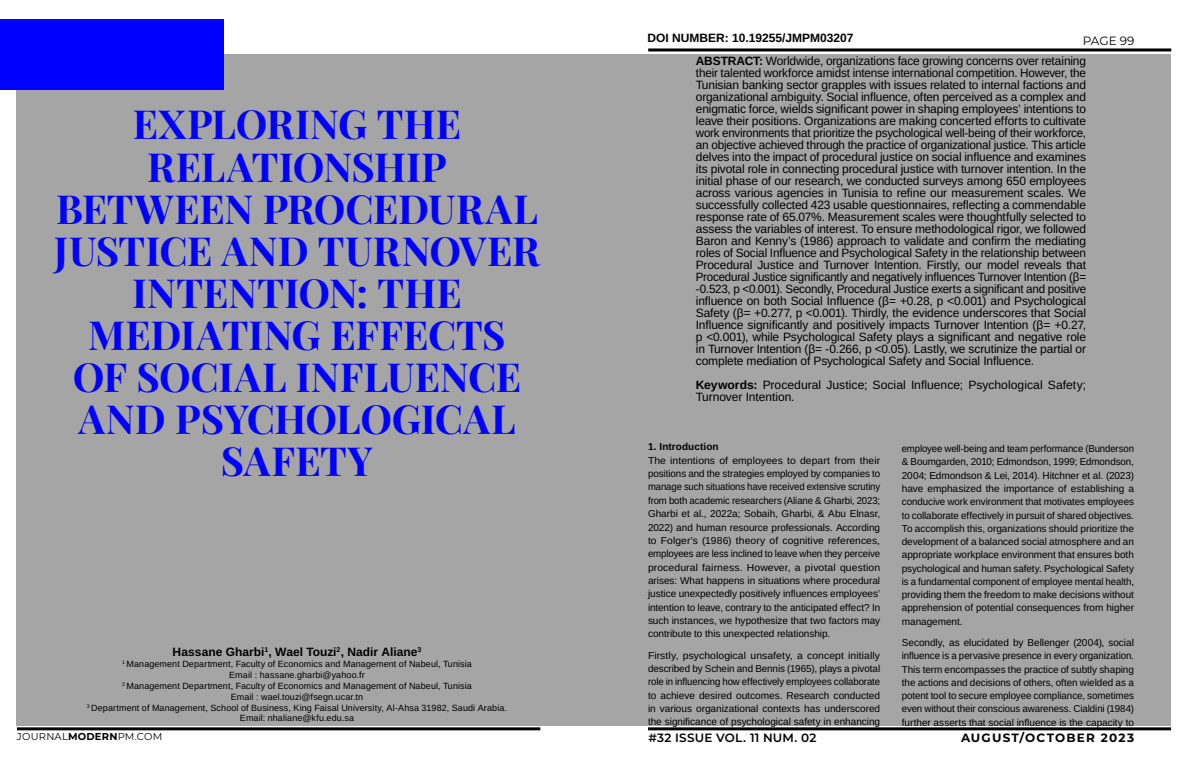
<style>
.page{position:relative;width:1188px;height:780px;background:#fff}
.page>*{position:absolute;margin:0;border:0;box-sizing:border-box;transform-origin:0 0}
.t1{font:700 40px/42px "Playfair Display";letter-spacing:-.005em;color:#00f;text-align:center}
.t2{font:12px/12px "Arimo";letter-spacing:-.005em;color:#000;text-align:justify}
.t3{font:700 12px "Arimo";color:#000}
.t4{font:600 12px "Montserrat";letter-spacing:.015em;color:#000}
.t5{font:700 12px "Montserrat";letter-spacing:.1em;color:#000}
.t6{font:12px "Montserrat";letter-spacing:-.005em;color:#000}
.t7{font:10px/13.3px "Arimo";letter-spacing:-.005em;color:#000;text-align:justify;scale:1.04 1}
.t8{font:10px/13.3px "Arimo";letter-spacing:-.005em;color:#000;text-align:justify;scale:.96 1}
.t9{font:10px/13.3px "Arimo";letter-spacing:-.005em;color:#000;text-align:justify}
.t10{font:10px "Montserrat";letter-spacing:.02em;color:#000}
.t11{font:700 10px "Arimo";letter-spacing:.01em;color:#000}
.t12{font:9px/10.8px "Arimo";letter-spacing:.01em;color:#000;text-align:center}
.s1{font-weight:700}
</style>
<div class="page">
<div style="left:17px;top:54px;width:1154px;height:671px;background:#a5a5a5"></div>
<hr style="left:648px;top:48px;width:523px;height:3px;background:#000">
<hr style="left:17px;top:726px;width:523px;height:3px;background:#000">
<div style="left:0;top:19px;width:224px;height:70px;background:#00f"></div>
<hr style="left:648px;top:726px;width:523px;height:3px;background:#000">
<h1 class="t1" style="left:54px;top:100px;width:488px">EXPLORING THE<br>RELATIONSHIP<br>BETWEEN PROCEDURAL<br>JUSTICE AND TURNOVER<br>INTENTION: THE<br>MEDIATING EFFECTS<br>OF SOCIAL INFLUENCE<br>AND PSYCHOLOGICAL<br>SAFETY</h1>
<p class="t3" style="left:173px;top:643px;width:250px">Hassane Gharbi<sup>1</sup>, Wael Touzi<sup>2</sup>, Nadir Aliane<sup>3</sup></p>
<p class="t12" style="left:87px;top:658px;width:422px"><sup>1</sup> Management Department, Faculty of Economics and Management of Nabeul, Tunisia<br>Email : hassane.gharbi@yahoo.fr<br><sup>2</sup> Management Department, Faculty of Economics and Management of Nabeul, Tunisia<br>Email : wael.touzi@fsegn.ucar.tn<br><sup>3</sup> Department of Management, School of Business, King Faisal University, Al-Ahsa 31982, Saudi Arabia.<br>Email: nhaliane@kfu.edu.sa</p>
<p class="t3" style="left:647px;top:30px;width:208px">DOI NUMBER: 10.19255/JMPM03207</p>
<p class="t6" style="left:1083px;top:32px;width:53px">PAGE 99</p>
<p class="t2" style="left:696px;top:55px;width:392px"><span class="s1">ABSTRACT:</span> Worldwide, organizations face growing concerns over retaining their talented workforce amidst intense international competition. However, the Tunisian banking sector grapples with issues related to internal factions and organizational ambiguity. Social influence, often perceived as a complex and enigmatic force, wields significant power in shaping employees’ intentions to leave their positions. Organizations are making concerted efforts to cultivate work environments that prioritize the psychological well-being of their workforce, an objective achieved through the practice of organizational justice. This article delves into the impact of procedural justice on social influence and examines its pivotal role in connecting procedural justice with turnover intention. In the initial phase of our research, we conducted surveys among 650 employees across various agencies in Tunisia to refine our measurement scales. We successfully collected 423 usable questionnaires, reflecting a commendable response rate of 65.07%. Measurement scales were thoughtfully selected to assess the variables of interest. To ensure methodological rigor, we followed Baron and Kenny’s (1986) approach to validate and confirm the mediating roles of Social Influence and Psychological Safety in the relationship between Procedural Justice and Turnover Intention. Firstly, our model reveals that Procedural Justice significantly and negatively influences Turnover Intention (β= -0.523, p &lt;0.001). Secondly, Procedural Justice exerts a significant and positive influence on both Social Influence (β= +0.28, p &lt;0.001) and Psychological Safety (β= +0.277, p &lt;0.001). Thirdly, the evidence underscores that Social Influence significantly and positively impacts Turnover Intention (β= +0.27, p &lt;0.001), while Psychological Safety plays a significant and negative role in Turnover Intention (β= -0.266, p &lt;0.05). Lastly, we scrutinize the partial or complete mediation of Psychological Safety and Social Influence.</p>
<p class="t2" style="left:696px;top:379px;width:392px"><span class="s1">Keywords:</span> Procedural Justice; Social Influence; Psychological Safety;<br>Turnover Intention.</p>
<p class="t11" style="left:648px;top:439px;width:72px">1. Introduction</p>
<p class="t7" style="left:648px;top:453px;width:225px">The intentions of employees to depart from their positions and the strategies employed by companies to manage such situations have received extensive scrutiny from both academic researchers (Aliane &amp; Gharbi, 2023; Gharbi et al., 2022a; Sobaih, Gharbi, &amp; Abu Elnasr, 2022) and human resource professionals. According to Folger’s (1986) theory of cognitive references, employees are less inclined to leave when they perceive procedural fairness. However, a pivotal question arises: What happens in situations where procedural justice unexpectedly positively influences employees’ intention to leave, contrary to the anticipated effect? In such instances, we hypothesize that two factors may contribute to this unexpected relationship.</p>
<p class="t7" style="left:648px;top:648px;width:225px">Firstly, psychological unsafety, a concept initially described by Schein and Bennis (1965), plays a pivotal role in influencing how effectively employees collaborate to achieve desired outcomes. Research conducted in various organizational contexts has underscored the significance of psychological safety in enhancing</p>
<p class="t8" style="left:902px;top:442px;width:243px">employee well-being and team performance (Bunderson &amp; Boumgarden, 2010; Edmondson, 1999; Edmondson, 2004; Edmondson &amp; Lei, 2014). Hitchner et al. (2023) have emphasized the importance of establishing a conducive work environment that motivates employees to collaborate effectively in pursuit of shared objectives.<br>To accomplish this, organizations should prioritize the development of a balanced social atmosphere and an appropriate workplace environment that ensures both psychological and human safety. Psychological Safety is a fundamental component of employee mental health, providing them the freedom to make decisions without apprehension of potential consequences from higher management.</p>
<p class="t9" style="left:902px;top:635px;width:234px">Secondly, as elucidated by Bellenger (2004), social influence is a pervasive presence in every organization.<br>This term encompasses the practice of subtly shaping the actions and decisions of others, often wielded as a potent tool to secure employee compliance, sometimes even without their conscious awareness. Cialdini (1984) further asserts that social influence is the capacity to</p>
<p class="t10" style="left:17px;top:729px;width:147px">JOURNAL<span class="s1">MODERN</span>PM.COM</p>
<p class="t4" style="left:648px;top:728px;width:170px">#32 ISSUE VOL. 11 NUM. 02</p>
<p class="t5" style="left:961px;top:728px;width:175px">AUGUST/OCTOBER 2023</p>
</div>
